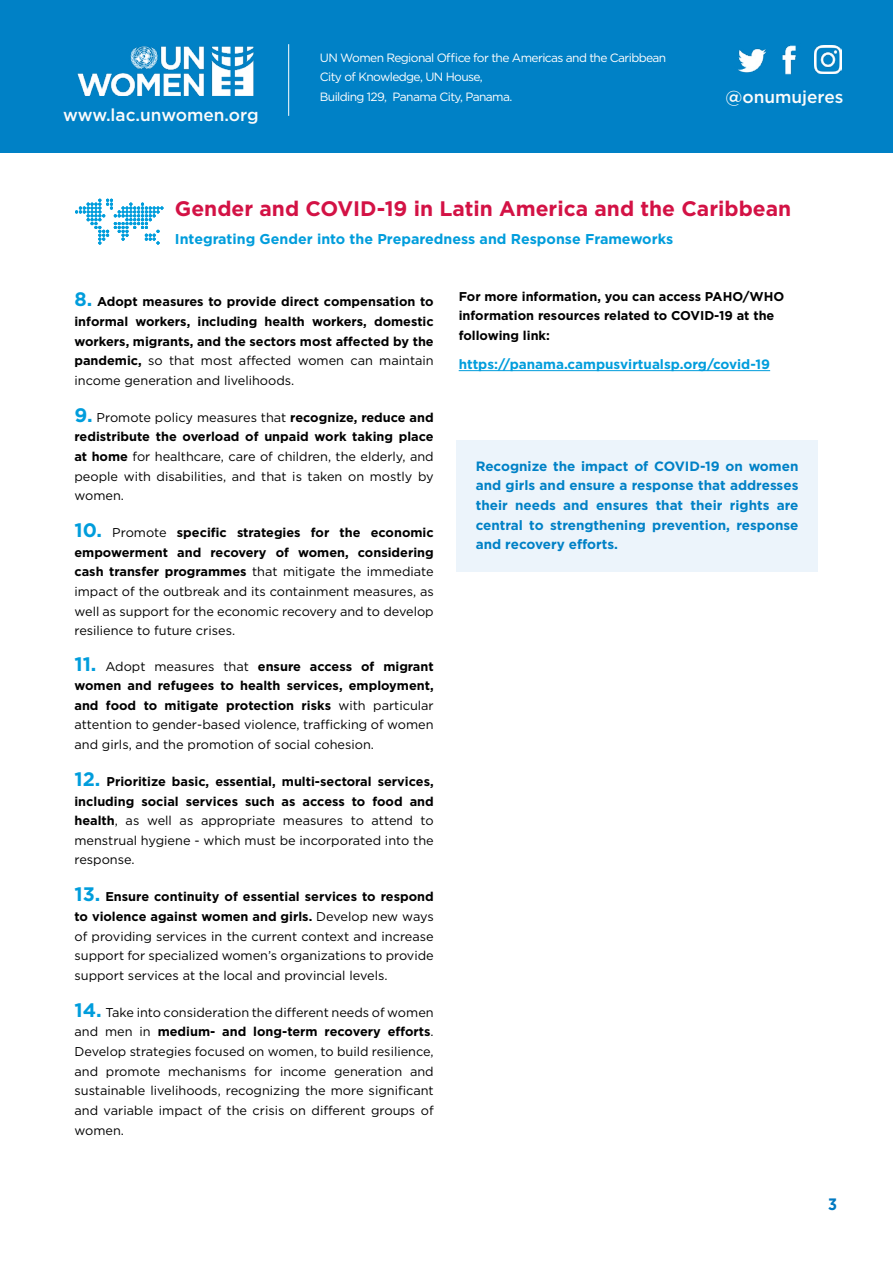
<style>
.page{position:relative;width:893px;height:1263px;background:#fff}
.page>*{position:absolute;margin:0;border:0;box-sizing:border-box;transform-origin:0 0}
.t1{font:700 21px "Gotham";color:#d31245}
.t2{font:500 17.25px "Gotham";color:#fbfbfb}
.t3{font:700 16.5px "Gotham Narrow";color:#0079c1}
.t4{font:700 14.25px "Gotham";color:#009ddc}
.t5{font:700 13.5px/19.6px "Gotham";color:#0081c6;text-align:justify}
.t6{font:700 13.5px "Gotham";color:#009ddc}
.t7{font:12.75px/19.6px "Gotham";color:#000;text-align:justify}
.t8{font:700 12.75px/19.6px "Gotham";color:#000;text-align:justify}
.t9{font:12px/19.5px "Gotham";letter-spacing:-.05em;color:#fff}
.s1{font-size:19.5px;color:#009ddc}
.s2{font-weight:400}
.s3{font-weight:700;font-size:19.5px;color:#009ddc}
.s4{font-weight:700}
</style>
<div class="page">
<hr style="left:459px;top:370px;width:311px;height:1px;background:#009ddc">
<div style="left:0;top:0;width:893px;height:153px;background:#0081c6"></div>
<svg style="left:75px;top:199px;width:88px;height:46px"></svg>
<div style="left:456px;top:440px;width:362px;height:132px;background:#ecf4fb"></div>
<hr style="left:288px;top:44px;width:1px;height:72px;background:#fff">
<img style="left:77px;top:46px;width:177px;height:50px">
<img style="left:782px;top:45px;width:14px;height:29px">
<img style="left:738px;top:48px;width:29px;height:25px">
<img style="left:814px;top:45px;width:27px;height:28px">
<h2 class="t2" style="left:63px;top:103px;width:197px">www.lac.unwomen.org</h2>
<p class="t9" style="left:320px;top:48px;width:348px">UN Women Regional Office for the Americas and the Caribbean<br>City of Knowledge, UN House,<br>Building 129, Panama City, Panama.</p>
<h2 class="t2" style="left:725px;top:86px;width:119px">@onumujeres</h2>
<h1 class="t1" style="left:175px;top:195px;width:618px">Gender and COVID-19 in Latin America and the Caribbean</h1>
<p class="t4" style="left:175px;top:229px;width:500px">Integrating Gender into the Preparedness and Response Frameworks</p>
<p class="t8" style="left:74px;top:292px;width:361px"><span class="s1">8.</span> Adopt measures to provide direct compensation to informal workers, including health workers, domestic workers, migrants, and the sectors most affected by the pandemic, <span class="s2">so that most affected women can maintain income generation and livelihoods.</span></p>
<p class="t7" style="left:74px;top:407px;width:361px"><span class="s3">9.</span> Promote policy measures that <span class="s4">recognize, reduce and redistribute the overload of unpaid work taking place at home</span> for healthcare, care of children, the elderly, and people with disabilities, and that is taken on mostly by women.</p>
<p class="t7" style="left:74px;top:522px;width:361px"><span class="s3">10.</span> Promote <span class="s4">specific strategies for the economic empowerment and recovery of women, considering cash transfer programmes</span> that mitigate the immediate impact of the outbreak and its containment measures, as well as support for the economic recovery and to develop resilience to future crises.</p>
<p class="t7" style="left:74px;top:656px;width:361px"><span class="s3">11.</span> Adopt measures that <span class="s4">ensure access of migrant women and refugees to health services, employment, and food to mitigate protection risks</span> with particular attention to gender-based violence, trafficking of women and girls, and the promotion of social cohesion.</p>
<p class="t8" style="left:74px;top:771px;width:361px"><span class="s1">12.</span> Prioritize basic, essential, multi-sectoral services, including social services such as access to food and health<span class="s2">, as well as appropriate measures to attend to menstrual hygiene - which must be incorporated into the response.</span></p>
<p class="t7" style="left:74px;top:887px;width:361px"><span class="s3">13.</span> <span class="s4">Ensure continuity of essential services to respond to violence against women and girls.</span> Develop new ways of providing services in the current context and increase support for specialized women’s organizations to provide support services at the local and provincial levels.</p>
<p class="t7" style="left:74px;top:1002px;width:361px"><span class="s3">14.</span> Take into consideration the different needs of women and men in <span class="s4">medium- and long-term recovery efforts</span>.<br>Develop strategies focused on women, to build resilience, and promote mechanisms for income generation and sustainable livelihoods, recognizing the more significant and variable impact of the crisis on different groups of women.</p>
<p class="t8" style="left:459px;top:286px;width:327px;text-align:left">For more information, you can access PAHO/WHO information resources related to COVID-19 at the following link:</p>
<p class="t6" style="left:459px;top:356px;width:313px">https://panama.campusvirtualsp.org/covid-19</p>
<p class="t5" style="left:476px;top:456px;width:324px">Recognize the impact of COVID-19 on women and girls and ensure a response that addresses their needs and ensures that their rights are central to strengthening prevention, response and recovery efforts.</p>
<p class="t3" style="left:828px;top:1194px;width:10px">3</p>
</div>
